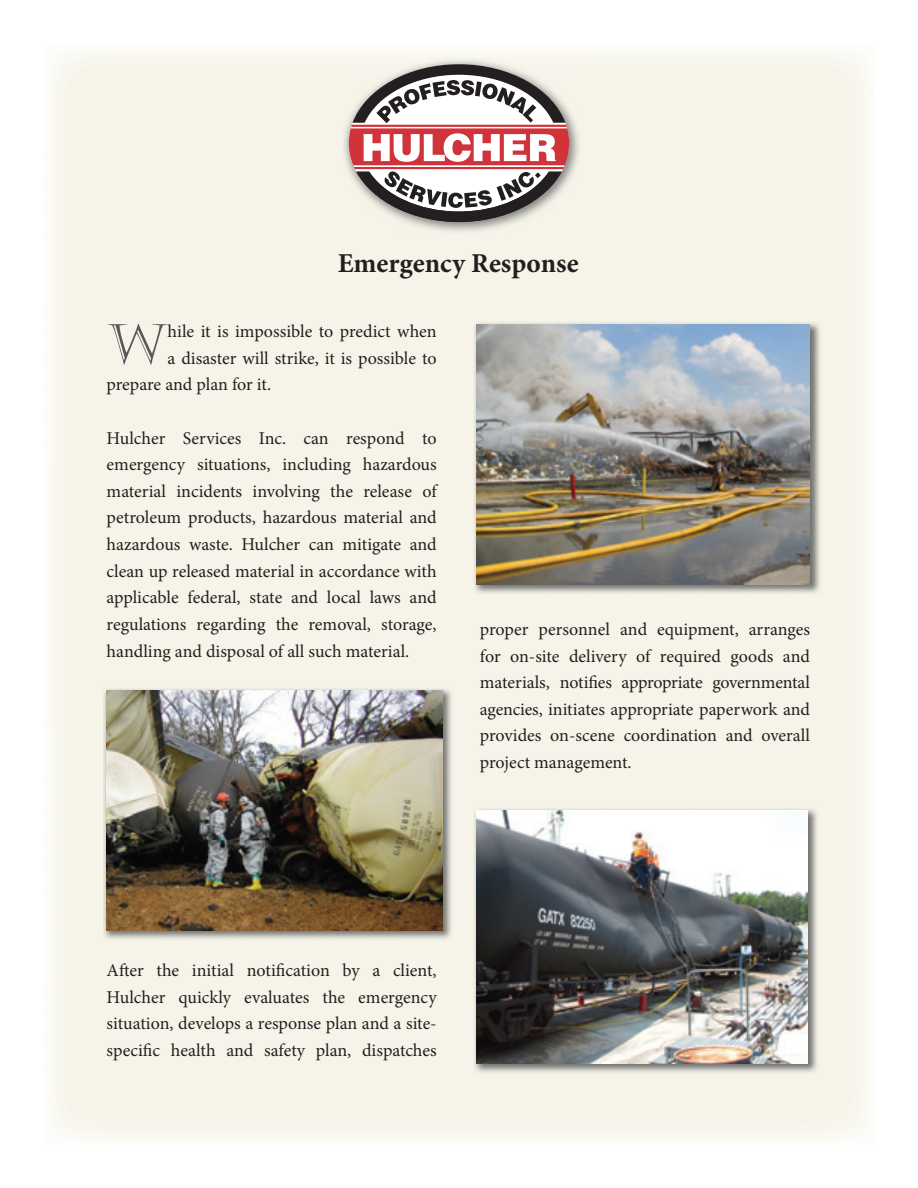
<style>
.page{position:relative;width:918px;height:1188px;background:#fff}
.page>*{position:absolute;margin:0;border:0;box-sizing:border-box;transform-origin:0 0}
.t1{font:55.2px "Castellar";color:#57585a}
.t2{font:700 27.3px "Minion Pro";color:#231f20}
.t3{font:18px/26.7px "Minion Pro";color:#231f20;text-align:justify}
</style>
<div class="page">
<div style="left:51px;top:725px;width:96px;height:413px;background:#f6f3e9"></div>
<img style="left:474px;top:321px;width:350px;height:276px">
<img style="left:477px;top:324px;width:333px;height:260px">
<img style="left:104px;top:687px;width:352px;height:258px">
<img style="left:107px;top:690px;width:335px;height:240px">
<img style="left:474px;top:807px;width:348px;height:271px">
<img style="left:477px;top:810px;width:331px;height:254px">
<img style="left:342px;top:58px;width:244px;height:180px">
<svg style="left:349px;top:64px;width:220px;height:158px"></svg>
<h2 class="t2" style="left:338px;top:252px;width:243px">Emergency Response</h2>
<h1 class="t1" style="left:107px;top:312px;width:62px">W</h1>
<p class="t3" style="left:168px;top:320px;width:271px">hile it is impossible to predict when</p>
<p class="t3" style="left:168px;top:346px;width:271px">a disaster will strike, it is possible to</p>
<p class="t3" style="left:107px;top:373px;width:166px">prepare and plan for it.</p>
<p class="t3" style="left:107px;top:426px;width:332px">Hulcher Services Inc. can respond to emergency situations, including hazardous material incidents involving the release of petroleum products, hazardous material and hazardous waste. Hulcher can mitigate and clean up released material in accordance with applicable federal, state and local laws and regulations regarding the removal, storage, handling and disposal of all such material.</p>
<p class="t3" style="left:480px;top:618px;width:332px">proper personnel and equipment, arranges for on-site delivery of required goods and materials, notifies appropriate governmental agencies, initiates appropriate paperwork and provides on-scene coordination and overall project management.</p>
<p class="t3" style="left:107px;top:959px;width:332px">After the initial notification by a client, Hulcher quickly evaluates the emergency situation, develops a response plan and a site&shy;specific health and safety plan, dispatches</p>
</div>
